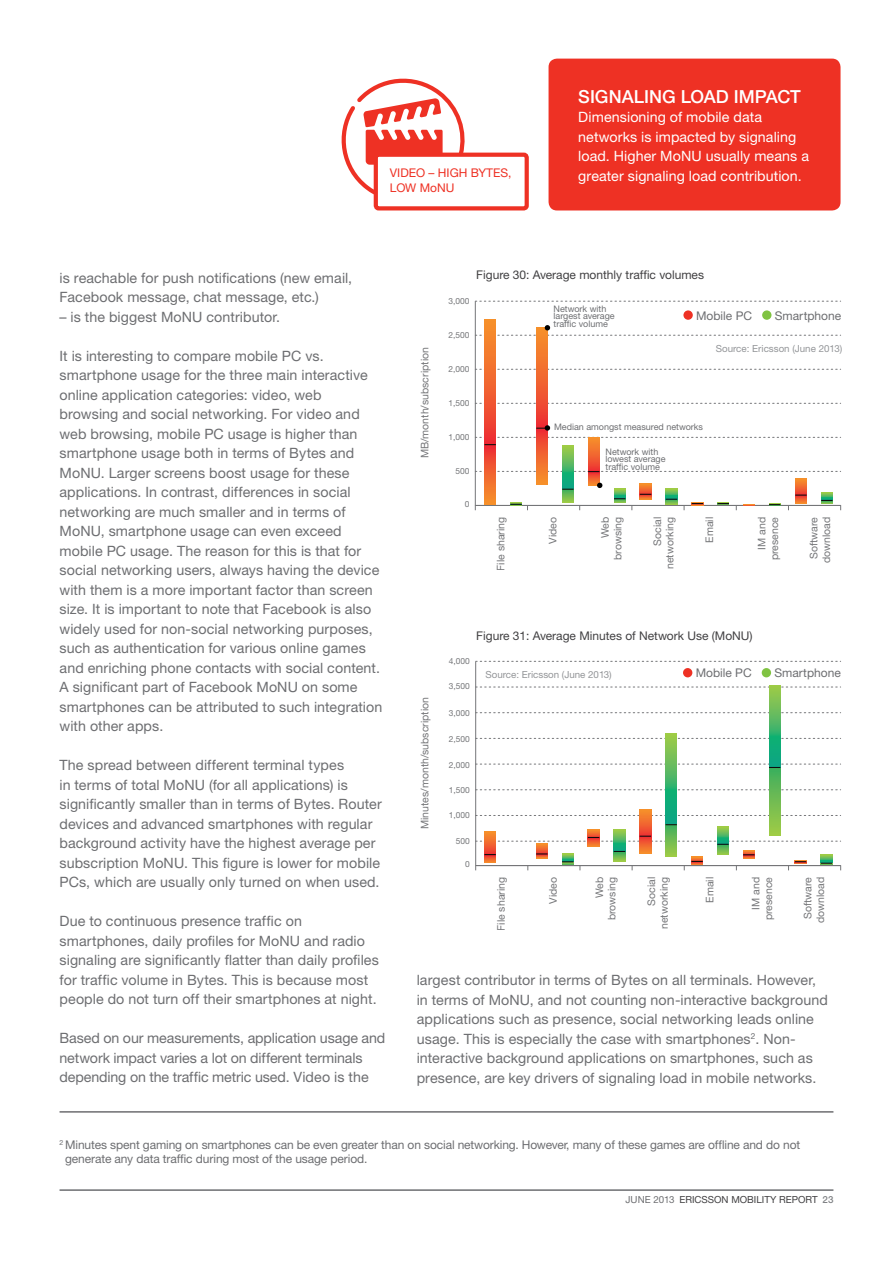
<style>
.page{position:relative;width:893px;height:1263px;background:#fff}
.page>*{position:absolute;margin:0;border:0;box-sizing:border-box;transform-origin:0 0}
.t1{font:500 18px "Ericsson Sans";color:#fff}
.t2{font:14.25px/19.5px "Ericsson Sans";letter-spacing:.005em;color:#6d6e71}
.t3{font:14.25px/19.5px "Ericsson Sans";letter-spacing:.005em;color:#fff}
.t4{font:12px/14.4px "Ericsson Sans";letter-spacing:-.01em;color:#6d6e71}
.t5{font:12px "Ericsson Sans";color:#414042}
.t6{font:12px "Ericsson Sans";color:#ee3124}
.t7{font:10.5px/12.6px "Ericsson Sans Std";color:#6d6e71;text-align:right}
.t8{font:9.75px "Ericsson Sans";color:#939598}
.t9{font:9.75px "Ericsson Sans";color:#414042}
.t10{font:9px/7.5px "Ericsson Sans";color:#6d6e71}
.t11{font:8.4px "Ericsson Sans Std";color:#6d6e71}
.s1{color:#6d6e71}
.s2{font-weight:500;color:#808285}
</style>
<div class="page">
<hr style="left:60px;top:1189px;width:773px;height:2px;background:#6d6e71">
<hr style="left:475px;top:301px;width:1px;height:204px;background:#6d6e71">
<hr style="left:475px;top:505px;width:366px;height:1px;background:#6d6e71">
<svg style="left:475px;top:437px;width:366px;height:1px"></svg>
<svg style="left:475px;top:403px;width:366px;height:1px"></svg>
<svg style="left:475px;top:369px;width:366px;height:1px"></svg>
<svg style="left:475px;top:301px;width:366px;height:1px"></svg>
<svg style="left:484px;top:319px;width:12px;height:125px"></svg>
<svg style="left:484px;top:445px;width:12px;height:60px"></svg>
<svg style="left:484px;top:444px;width:12px;height:1px"></svg>
<svg style="left:510px;top:503px;width:18px;height:7px"></svg>
<svg style="left:536px;top:431px;width:12px;height:53px"></svg>
<svg style="left:536px;top:336px;width:12px;height:89px"></svg>
<svg style="left:562px;top:445px;width:12px;height:44px"></svg>
<svg style="left:562px;top:489px;width:18px;height:21px"></svg>
<svg style="left:588px;top:437px;width:11px;height:34px"></svg>
<svg style="left:588px;top:472px;width:11px;height:14px"></svg>
<svg style="left:476px;top:471px;width:365px;height:1px"></svg>
<svg style="left:614px;top:489px;width:11px;height:14px"></svg>
<svg style="left:640px;top:484px;width:11px;height:15px"></svg>
<svg style="left:666px;top:489px;width:11px;height:15px"></svg>
<svg style="left:692px;top:502px;width:11px;height:3px"></svg>
<svg style="left:718px;top:502px;width:11px;height:3px"></svg>
<svg style="left:795px;top:479px;width:12px;height:16px"></svg>
<svg style="left:795px;top:495px;width:12px;height:8px"></svg>
<svg style="left:821px;top:492px;width:11px;height:12px"></svg>
<svg style="left:769px;top:503px;width:11px;height:2px"></svg>
<svg style="left:341px;top:78px;width:125px;height:120px"></svg>
<div style="left:376px;top:155px;width:151px;height:53px;background:#fff;border-radius:3px"></div>
<div style="left:374px;top:153px;width:155px;height:57px;border:4px solid #ee3124;border-radius:3px"></div>
<hr style="left:475px;top:661px;width:1px;height:204px;background:#6d6e71">
<svg style="left:476px;top:712px;width:365px;height:1px"></svg>
<svg style="left:476px;top:687px;width:365px;height:1px"></svg>
<svg style="left:476px;top:738px;width:365px;height:1px"></svg>
<svg style="left:476px;top:789px;width:365px;height:1px"></svg>
<svg style="left:476px;top:815px;width:365px;height:1px"></svg>
<svg style="left:476px;top:661px;width:365px;height:1px"></svg>
<svg style="left:640px;top:809px;width:11px;height:15px"></svg>
<svg style="left:665px;top:733px;width:12px;height:91px"></svg>
<svg style="left:769px;top:768px;width:11px;height:56px"></svg>
<svg style="left:769px;top:685px;width:11px;height:79px"></svg>
<svg style="left:476px;top:764px;width:365px;height:4px"></svg>
<svg style="left:475px;top:824px;width:366px;height:46px"></svg>
<div style="left:683px;top:668px;width:9px;height:9px;background:#ee3124;border-radius:50%"></div>
<div style="left:762px;top:668px;width:9px;height:9px;background:#80c342;border-radius:50%"></div>
<hr style="left:60px;top:1111px;width:773px;height:1px;background:#6d6e71">
<div style="left:549px;top:59px;width:291px;height:151px;background:#ee3124;border-radius:9px"></div>
<svg style="left:683px;top:310px;width:10px;height:10px"></svg>
<div style="left:762px;top:310px;width:9px;height:10px;background:#80c342;border-radius:50%"></div>
<svg style="left:475px;top:325px;width:366px;height:11px"></svg>
<svg style="left:536px;top:425px;width:14px;height:6px"></svg>
<svg style="left:597px;top:483px;width:5px;height:5px"></svg>
<p class="t6" style="left:390px;top:167px;width:8px">video</p>
<p class="t6" style="left:429px;top:167px;width:18px">– high</p>
<p class="t6" style="left:471px;top:167px;width:9px">bytes</p>
<p class="t6" style="left:508px;top:167px;width:5px">,</p>
<p class="t6" style="left:390px;top:182px;width:10px">low</p>
<p class="t6" style="left:420px;top:182px;width:36px">MoNU</p>
<p class="t1" style="left:578px;top:86px;width:24px">SIGNALING</p>
<p class="t1" style="left:681px;top:86px;width:13px">LOA</p>
<p class="t1" style="left:716px;top:86px;width:30px">D IMPACT</p>
<p class="t3" style="left:578px;top:108px;width:232px">Dimensioning of mobile data networks is impacted by signaling load. Higher MoNU usually means a greater signaling load contribution.</p>
<p class="t2" style="left:60px;top:268px;width:294px">is reachable for push notifications (new email,<br>Facebook message, chat message, etc.)</p>
<p class="t2" style="left:60px;top:307px;width:222px">– is the biggest MoNU contributor.</p>
<p class="t2" style="left:60px;top:346px;width:324px">It is interesting to compare mobile PC vs. smartphone usage for the three main interactive online application categories: video, web browsing and social networking. For video and web browsing, mobile PC usage is higher than smartphone usage both in terms of Bytes and MoNU. Larger screens boost usage for these applications. In contrast, differences in social networking are much smaller and in terms of MoNU, smartphone usage can even exceed mobile PC usage. The reason for this is that for social networking users, always having the device with them is a more important factor than screen size. It is important to note that Facebook is also widely used for non-social networking purposes, such as authentication for various online games and enriching phone contacts with social content.<br>A significant part of Facebook MoNU on some smartphones can be attributed to such integration with other apps.</p>
<p class="t2" style="left:60px;top:756px;width:324px">The spread between different terminal types<br>in terms of total MoNU (for all applications) is significantly smaller than in terms of Bytes. Router devices and advanced smartphones with regular background activity have the highest average per subscription MoNU. This figure is lower for mobile PCs, which are usually only turned on when used.</p>
<p class="t2" style="left:60px;top:912px;width:321px">Due to continuous presence traffic on smartphones, daily profiles for MoNU and radio signaling are significantly flatter than daily profiles for traffic volume in Bytes. This is because most people do not turn off their smartphones at night.</p>
<p class="t2" style="left:60px;top:1029px;width:327px">Based on our measurements, application usage and network impact varies a lot on different terminals depending on the traffic metric used. Video is the</p>
<p class="t5" style="left:476px;top:268px;width:229px">Figure 30: Average monthly traffic volumes</p>
<p class="t7" style="left:418px;top:458px;width:113px;rotate:-90deg">MB/month/subscription</p>
<p class="t11" style="left:449px;top:296px;width:23px">3,000</p>
<p class="t11" style="left:449px;top:330px;width:23px">2,500</p>
<p class="t11" style="left:449px;top:364px;width:23px">2,000</p>
<p class="t11" style="left:449px;top:398px;width:23px">1,500</p>
<p class="t11" style="left:449px;top:432px;width:23px">1,000</p>
<p class="t11" style="left:456px;top:466px;width:16px">500</p>
<p class="t11" style="left:465px;top:499px;width:6px">0</p>
<p class="t7" style="left:494px;top:571px;width:55px;rotate:-90deg">File sharing</p>
<p class="t10" style="left:554px;top:305px;width:63px">Network with largest average traffic volume</p>
<p class="t4" style="left:696px;top:308px;width:58px">Mobile PC</p>
<p class="t4" style="left:775px;top:308px;width:68px">Smartphone</p>
<p class="t8" style="left:716px;top:343px;width:128px">Source: Ericsson (June 2013)</p>
<p class="t10" style="left:554px;top:423px;width:151px">Median amongst measured networks</p>
<p class="t10" style="left:605px;top:448px;width:61px">Network with lowest average traffic volume</p>
<p class="t7" style="left:546px;top:543px;width:28px;rotate:-90deg">Video</p>
<p class="t7" style="left:599px;top:560px;width:45px;rotate:-90deg">Web browsing</p>
<p class="t7" style="left:663px;top:569px;width:53px;rotate:-90deg">networking</p>
<p class="t7" style="left:651px;top:546px;width:30px;rotate:-90deg">Social</p>
<p class="t7" style="left:703px;top:543px;width:27px;rotate:-90deg">Email</p>
<p class="t7" style="left:755px;top:560px;width:45px;rotate:-90deg">IM and presence</p>
<p class="t7" style="left:807px;top:563px;width:48px;text-align:center;rotate:-90deg">Software download</p>
<p class="t7" style="left:418px;top:829px;width:134px;rotate:-90deg">Minutes/month/subscription</p>
<p class="t5" style="left:476px;top:629px;width:278px">Figure 31: Average Minutes of Network Use (MoNU)</p>
<p class="t11" style="left:449px;top:656px;width:23px">4,000</p>
<p class="t11" style="left:449px;top:681px;width:23px">3,500</p>
<p class="t11" style="left:449px;top:708px;width:23px">3,000</p>
<p class="t11" style="left:449px;top:734px;width:23px">2,500</p>
<p class="t11" style="left:449px;top:760px;width:23px">2,000</p>
<p class="t11" style="left:449px;top:785px;width:23px">1,500</p>
<p class="t11" style="left:449px;top:810px;width:23px">1,000</p>
<p class="t11" style="left:456px;top:836px;width:16px">500</p>
<p class="t11" style="left:465px;top:859px;width:6px">0</p>
<p class="t8" style="left:485px;top:669px;width:128px">Source: Ericsson (June 2013)</p>
<p class="t7" style="left:495px;top:931px;width:55px;rotate:-90deg">File sharing</p>
<p class="t7" style="left:547px;top:903px;width:28px;rotate:-90deg">Video</p>
<p class="t7" style="left:593px;top:920px;width:44px;rotate:-90deg">Web browsing</p>
<p class="t4" style="left:696px;top:666px;width:58px">Mobile PC</p>
<p class="t4" style="left:774px;top:666px;width:68px">Smartphone</p>
<p class="t7" style="left:658px;top:929px;width:53px;rotate:-90deg">networking</p>
<p class="t7" style="left:645px;top:906px;width:30px;rotate:-90deg">Social</p>
<p class="t7" style="left:703px;top:903px;width:27px;rotate:-90deg">Email</p>
<p class="t7" style="left:749px;top:920px;width:45px;rotate:-90deg">IM and presence</p>
<p class="t7" style="left:801px;top:923px;width:48px;text-align:center;rotate:-90deg">Software download</p>
<p class="t2" style="left:417px;top:970px;width:413px">largest contributor in terms of Bytes on all terminals. However, in terms of MoNU, and not counting non-interactive background applications such as presence, social networking leads online usage. This is especially the case with smartphones<sup>2</sup>. Non&shy;interactive background applications on smartphones, such as presence, are key drivers of signaling load in mobile networks.</p>
<p class="t4" style="left:65px;top:1137px;width:736px;text-indent:-6px"><sup>2</sup> Minutes spent gaming on smartphones can be even greater than on social networking. However, many of these games are offline and do not generate any data traffic during most of the usage period.</p>
<p class="t9" style="left:626px;top:1194px;width:209px"><span class="s1">JUNE 2013</span> ERICSSON MOBILITY REPORT <span class="s2">23</span></p>
</div>
